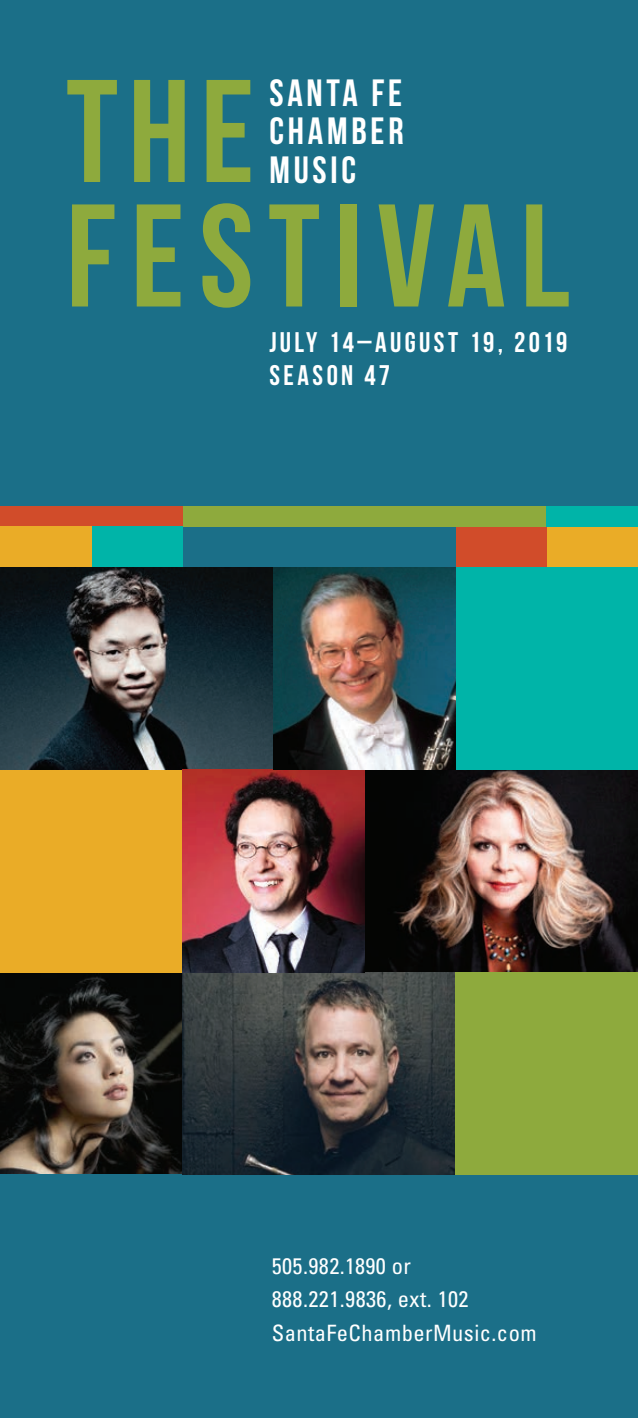
<style>
.page{position:relative;width:638px;height:1418px;background:#fff}
.page>*{position:absolute;margin:0;border:0;box-sizing:border-box;transform-origin:0 0}
.t1{font:700 145.8px/124.4px "Bebas Neue";letter-spacing:.1em;color:#8eaa3d}
.t2{font:700 38.02px/38.2px "Bebas Neue";letter-spacing:.1em;color:#fff;text-align:justify}
.t3{font:700 28.35px/33.1px "Bebas Neue";letter-spacing:.12em;color:#fff}
.t4{font:condensed 22.5px/33.8px "Univers LT Std";letter-spacing:.02em;color:#fff}
</style>
<div class="page">
<img style="left:182px;top:770px;width:456px;height:202px">
<img style="left:0;top:972px;width:456px;height:202px">
<div style="left:0;top:770px;width:182px;height:202px;background:#eaac27"></div>
<div style="left:456px;top:567px;width:182px;height:203px;background:#00b4a8"></div>
<div style="left:0;top:1174px;width:638px;height:244px;background:#1b6f88"></div>
<div style="left:456px;top:972px;width:182px;height:202px;background:#8eaa3d"></div>
<div style="left:0;top:0;width:638px;height:506px;background:#1b6f88"></div>
<div style="left:547px;top:526px;width:91px;height:41px;background:#eaac27"></div>
<div style="left:456px;top:526px;width:91px;height:41px;background:#d14c2a"></div>
<div style="left:182px;top:526px;width:274px;height:41px;background:#1b6f88"></div>
<div style="left:182px;top:506px;width:365px;height:20px;background:#8eaa3d"></div>
<div style="left:0;top:506px;width:182px;height:20px;background:#d14c2a"></div>
<div style="left:91px;top:526px;width:91px;height:41px;background:#00b4a8"></div>
<div style="left:0;top:526px;width:91px;height:41px;background:#eaac27"></div>
<div style="left:547px;top:506px;width:91px;height:20px;background:#00b4a8"></div>
<img style="left:0;top:567px;width:456px;height:203px">
<h2 class="t2" style="left:269px;top:73px;width:136px">SANTA FE CHAMBER MUSIC</h2>
<h1 class="t1" style="left:66px;top:68px;width:505px">THE<br>FESTIVAL</h1>
<p class="t3" style="left:269px;top:325px;width:299px">JULY 14–AUGUST 19, 2019<br>SEASON 47</p>
<p class="t4" style="left:272px;top:1248px;width:266px">505.982.1890 or<br>888.221.9836, ext. 102<br>SantaFeChamberMusic.com</p>
</div>
